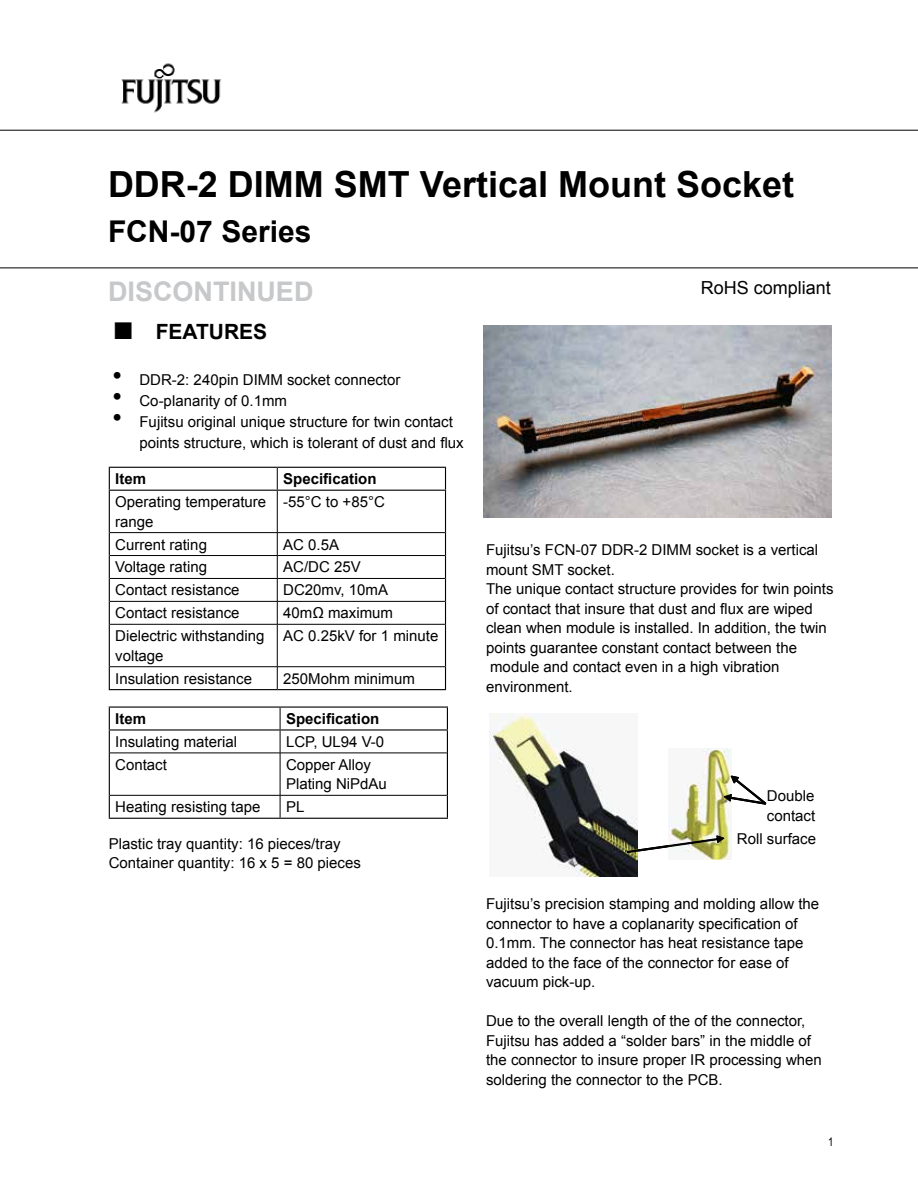
<style>
.page{position:relative;width:918px;height:1188px;background:#fff}
.page>*{position:absolute;margin:0;border:0;box-sizing:border-box;transform-origin:0 0}
.t1{font:700 36px "Arial";color:#000}
.t2{font:700 30px "Arial";color:#000}
.t3{font:700 27px "Arial";color:#c7c8ca}
.t4{font:700 21px "Arial";color:#000}
.t5{font:18px "Arial";color:#000}
.t6{font:15px/19.5px "Arial";color:#000}
.t7{font:700 15px "Arial";color:#000}
.t8{font:12px "Arial";color:#000;scale:.8 1}
.s1{font-size:36px}
.s2{font-size:27px}
</style>
<div class="page">
<svg style="left:0;top:129px;width:918px;height:139px"></svg>
<hr style="left:0;top:130px;width:918px;height:1px;background:#000">
<hr style="left:109px;top:491px;width:1px;height:42px;background:#000">
<hr style="left:445px;top:491px;width:1px;height:42px;background:#000">
<svg style="left:109px;top:533px;width:1px;height:91px"></svg>
<svg style="left:445px;top:533px;width:1px;height:91px"></svg>
<hr style="left:109px;top:624px;width:1px;height:43px;background:#000">
<hr style="left:445px;top:624px;width:1px;height:43px;background:#000">
<svg style="left:109px;top:667px;width:1px;height:22px"></svg>
<svg style="left:445px;top:667px;width:1px;height:22px"></svg>
<hr style="left:109px;top:689px;width:168px;height:1px;background:#000">
<hr style="left:277px;top:689px;width:169px;height:1px;background:#000">
<hr style="left:277px;top:491px;width:1px;height:41px;background:#000">
<hr style="left:110px;top:532px;width:167px;height:1px;background:#000">
<hr style="left:277px;top:532px;width:168px;height:1px;background:#000">
<hr style="left:110px;top:555px;width:167px;height:1px;background:#000">
<hr style="left:277px;top:555px;width:168px;height:1px;background:#000">
<hr style="left:110px;top:578px;width:167px;height:1px;background:#000">
<hr style="left:277px;top:578px;width:168px;height:1px;background:#000">
<hr style="left:110px;top:601px;width:167px;height:1px;background:#000">
<hr style="left:277px;top:601px;width:168px;height:1px;background:#000">
<svg style="left:277px;top:533px;width:1px;height:91px"></svg>
<hr style="left:110px;top:624px;width:167px;height:1px;background:#000">
<hr style="left:277px;top:624px;width:168px;height:1px;background:#000">
<hr style="left:277px;top:624px;width:1px;height:43px;background:#000">
<hr style="left:110px;top:666px;width:167px;height:1px;background:#000">
<hr style="left:277px;top:666px;width:168px;height:1px;background:#000">
<svg style="left:277px;top:667px;width:1px;height:22px"></svg>
<hr style="left:109px;top:467px;width:168px;height:1px;background:#000">
<svg style="left:109px;top:468px;width:1px;height:22px"></svg>
<hr style="left:277px;top:467px;width:169px;height:1px;background:#000">
<svg style="left:445px;top:468px;width:1px;height:22px"></svg>
<hr style="left:109px;top:490px;width:168px;height:1px;background:#000">
<hr style="left:277px;top:490px;width:169px;height:1px;background:#000">
<svg style="left:277px;top:468px;width:1px;height:22px"></svg>
<hr style="left:109px;top:706px;width:171px;height:2px;background:#000">
<hr style="left:280px;top:706px;width:168px;height:2px;background:#000">
<hr style="left:109px;top:729px;width:171px;height:2px;background:#000">
<hr style="left:280px;top:729px;width:168px;height:2px;background:#000">
<svg style="left:280px;top:708px;width:1px;height:45px"></svg>
<hr style="left:110px;top:753px;width:170px;height:1px;background:#000">
<hr style="left:280px;top:753px;width:167px;height:1px;background:#000">
<hr style="left:280px;top:753px;width:1px;height:42px;background:#000">
<hr style="left:110px;top:795px;width:170px;height:1px;background:#000">
<hr style="left:280px;top:795px;width:167px;height:1px;background:#000">
<svg style="left:280px;top:796px;width:1px;height:22px"></svg>
<svg style="left:109px;top:708px;width:1px;height:45px"></svg>
<svg style="left:447px;top:708px;width:1px;height:45px"></svg>
<hr style="left:109px;top:753px;width:1px;height:42px;background:#000">
<hr style="left:447px;top:753px;width:1px;height:42px;background:#000">
<svg style="left:109px;top:795px;width:1px;height:23px"></svg>
<svg style="left:447px;top:795px;width:1px;height:23px"></svg>
<hr style="left:109px;top:818px;width:171px;height:1px;background:#000">
<hr style="left:280px;top:818px;width:168px;height:1px;background:#000">
<img style="left:121px;top:63px;width:101px;height:50px">
<img style="left:489px;top:714px;width:148px;height:162px">
<img style="left:669px;top:748px;width:62px;height:111px">
<svg style="left:724px;top:776px;width:42px;height:28px"></svg>
<svg style="left:627px;top:836px;width:97px;height:17px"></svg>
<img style="left:483px;top:326px;width:349px;height:192px">
<h1 class="t1" style="left:108px;top:161px;width:688px">DDR-2 DIMM SMT Vertical Mount Socket</h1>
<h2 class="t2" style="left:108px;top:212px;width:205px">FCN-07 Series</h2>
<h3 class="t3" style="left:108px;top:273px;width:207px">DISCONTINUED</h3>
<h3 class="t4" style="left:113px;top:318px;width:156px"><span class="s1">■</span> FEATURES</h3>
<p class="t6" style="left:112px;top:371px;width:289px"><span class="s2">•</span> DDR-2: 240pin DIMM socket connector</p>
<p class="t6" style="left:112px;top:392px;width:176px"><span class="s2">•</span> Co-planarity of 0.1mm</p>
<p class="t6" style="left:140px;top:412px;width:326px;line-height:21px;text-indent:-27px"><span class="s2">•</span> Fujitsu original unique structure for twin contact points structure, which is tolerant of dust and flux</p>
<p class="t7" style="left:115px;top:469px;width:32px">Item</p>
<p class="t7" style="left:283px;top:469px;width:95px">Specification</p>
<p class="t6" style="left:115px;top:492px;width:152px">Operating temperature range</p>
<p class="t6" style="left:283px;top:492px;width:103px">-55°C to +85°C</p>
<p class="t6" style="left:115px;top:535px;width:93px">Current rating</p>
<p class="t6" style="left:283px;top:535px;width:57px">AC 0.5A</p>
<p class="t6" style="left:115px;top:558px;width:93px">Voltage rating</p>
<p class="t6" style="left:283px;top:558px;width:79px">AC/DC 25V</p>
<p class="t6" style="left:115px;top:581px;width:126px">Contact resistance</p>
<p class="t6" style="left:283px;top:581px;width:106px">DC20mv, 10mA</p>
<p class="t6" style="left:115px;top:603px;width:126px">Contact resistance</p>
<p class="t6" style="left:283px;top:603px;width:111px">40mΩ maximum</p>
<p class="t6" style="left:115px;top:626px;width:151px">Dielectric withstanding voltage</p>
<p class="t6" style="left:283px;top:626px;width:157px">AC 0.25kV for 1 minute</p>
<p class="t6" style="left:115px;top:669px;width:138px">Insulation resistance</p>
<p class="t6" style="left:283px;top:669px;width:133px">250Mohm minimum</p>
<p class="t7" style="left:115px;top:709px;width:32px">Item</p>
<p class="t7" style="left:286px;top:709px;width:95px">Specification</p>
<p class="t6" style="left:115px;top:732px;width:123px">Insulating material</p>
<p class="t6" style="left:286px;top:732px;width:100px">LCP, UL94 V-0</p>
<p class="t6" style="left:115px;top:755px;width:53px">Contact</p>
<p class="t6" style="left:286px;top:755px;width:102px">Copper Alloy<br>Plating NiPdAu</p>
<p class="t6" style="left:115px;top:797px;width:147px">Heating resisting tape</p>
<p class="t6" style="left:286px;top:797px;width:20px">PL</p>
<p class="t6" style="left:109px;top:834px;width:254px">Plastic tray quantity: 16 pieces/tray<br>Container quantity: 16 x 5 = 80 pieces</p>
<p class="t5" style="left:701px;top:276px;width:132px">RoHS compliant</p>
<p class="t6" style="left:486px;top:541px;width:349px">Fujitsu’s FCN-07 DDR-2 DIMM socket is a vertical mount SMT socket.<br>The unique contact structure provides for twin points of contact that insure that dust and flux are wiped clean when module is installed. In addition, the twin points guarantee constant contact between the module and contact even in a high vibration environment.</p>
<p class="t6" style="left:767px;top:786px;width:50px">Double contact</p>
<p class="t6" style="left:737px;top:829px;width:81px">Roll surface</p>
<p class="t6" style="left:486px;top:895px;width:335px">Fujitsu’s precision stamping and molding allow the connector to have a coplanarity specification of 0.1mm. The connector has heat resistance tape added to the face of the connector for ease of vacuum pick-up.</p>
<p class="t6" style="left:486px;top:1012px;width:337px">Due to the overall length of the of the connector, Fujitsu has added a “solder bars” in the middle of the connector to insure proper IR processing when soldering the connector to the PCB.</p>
<p class="t8" style="left:828px;top:1134px;width:8px">1</p>
</div>
